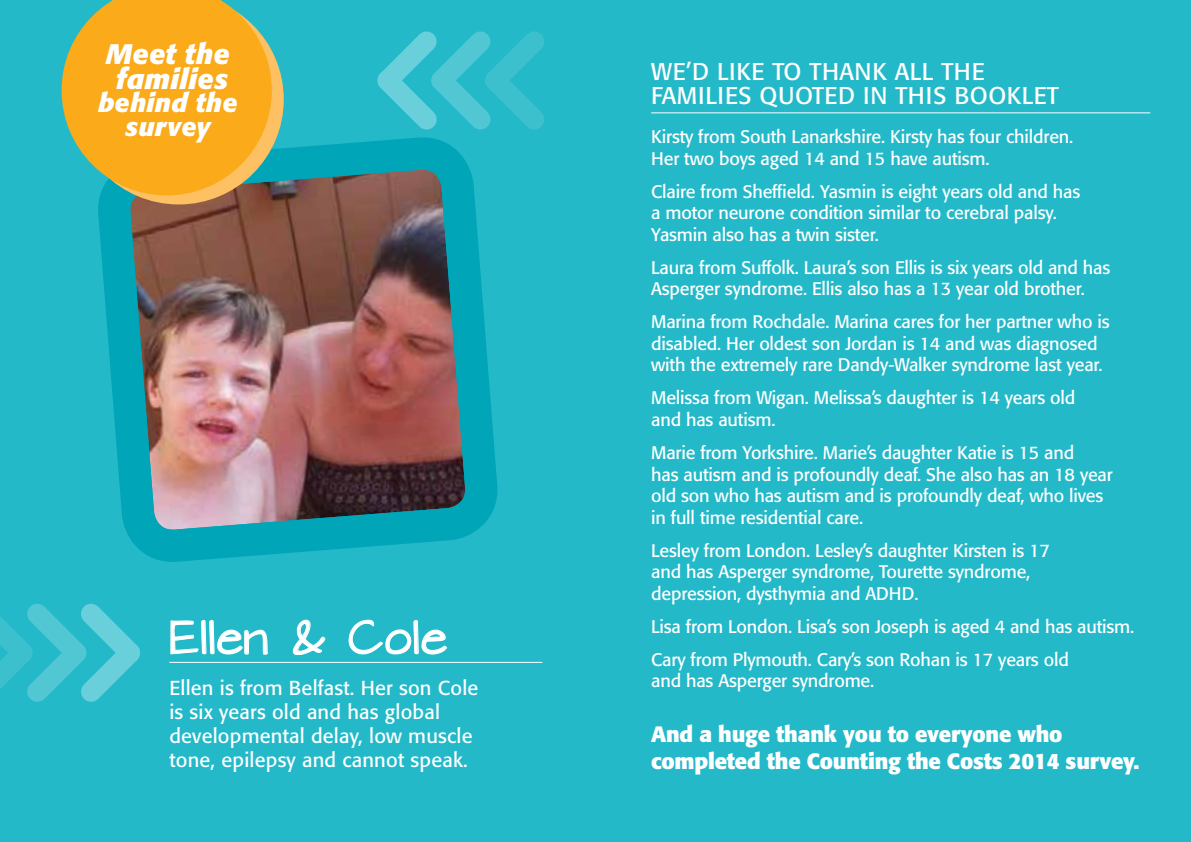
<style>
.page{position:relative;width:1191px;height:842px;background:#24b9c9}
.page>*{position:absolute;margin:0;border:0;box-sizing:border-box;transform-origin:0 0}
.t1{font:40px "Architects Daughter";color:#fff}
.t2{font:italic 700 28px/25.6px "Formata BQ";letter-spacing:.01em;color:#fff;text-align:center}
.t3{font:italic 700 26px/23.2px "Formata BQ";letter-spacing:.01em;color:#fff;text-align:center}
.t4{font:24px/24px "Formata BQ";letter-spacing:.02em;color:#fff}
.t5{font:700 22px/26.4px "Formata BQ";letter-spacing:-.01em;color:#fff}
.t6{font:20px/24px "Formata BQ";letter-spacing:.01em;color:#fff}
.t7{font:18px/21.6px "Formata BQ";letter-spacing:-.01em;color:#fff}
</style>
<div class="page">
<img style="left:108px;top:138px;width:389px;height:423px">
<svg style="left:0;top:603px;width:140px;height:99px"></svg>
<svg style="left:377px;top:31px;width:167px;height:99px"></svg>
<hr style="left:169px;top:662px;width:373px;height:1px;background:#fff">
<svg style="left:170px;top:619px;width:98px;height:36px"></svg>
<svg style="left:293px;top:619px;width:33px;height:37px"></svg>
<svg style="left:348px;top:619px;width:99px;height:36px"></svg>
<hr style="left:651px;top:112px;width:499px;height:1px;background:#fff">
<svg style="left:98px;top:51px;width:186px;height:153px;background:#897"></svg>
<svg style="left:62px;top:0;width:210px;height:195px;background:#dcab33"></svg>
<h2 class="t2" style="left:106px;top:41px;width:125px">Meet the families</h2>
<h3 class="t3" style="left:98px;top:92px;width:141px">behind the survey</h3>
<h1 class="t1" style="left:169px;top:609px;width:279px">Ellen &amp; Cole</h1>
<p class="t6" style="left:169px;top:676px;width:310px">Ellen is from Belfast. Her son Cole is six years old and has global developmental delay, low muscle tone, epilepsy and cannot speak.</p>
<h3 class="t4" style="left:651px;top:60px;width:337px">We’d like to thank all the families quoted in this book</h3>
<h3 class="t4" style="left:1021px;top:84px;width:38px">let</h3>
<p class="t7" style="left:651px;top:126px;width:424px">Kirsty from South Lanarkshire. Kirsty has four children.<br>Her two boys aged 14 and 15 have autism.</p>
<p class="t7" style="left:651px;top:180px;width:430px">Claire from Sheffield. Yasmin is eight years old and has a motor neurone condition similar to cerebral palsy.<br>Yasmin also has a twin sister.</p>
<p class="t7" style="left:651px;top:256px;width:460px">Laura from Suffolk. Laura’s son Ellis is six years old and has<br>Asperger syndrome. Ellis also has a 13 year old brother.</p>
<p class="t7" style="left:651px;top:311px;width:460px">Marina from Rochdale. Marina cares for her partner who is disabled. Her oldest son Jordan is 14 and was diagnosed with the extremely rare Dandy-Walker syndrome last year.</p>
<p class="t7" style="left:651px;top:387px;width:425px">Melissa from Wigan. Melissa’s daughter is 14 years old and has autism.</p>
<p class="t7" style="left:651px;top:442px;width:463px">Marie from Yorkshire. Marie’s daughter Katie is 15 and<br>has autism and is profoundly deaf. She also has an 18 year old son who has autism and is profoundly deaf, who lives in full time residential care.</p>
<p class="t7" style="left:651px;top:539px;width:400px">Lesley from London. Lesley’s daughter Kirsten is 17 and has Asperger syndrome, Tourette syndrome, depression, dysthymia and ADHD</p>
<p class="t7" style="left:651px;top:577px;width:484px;line-height:33px;text-indent:263px">.<br>Lisa from London. Lisa’s son Joseph is aged 4 and has autism.<br>Cary from Plymouth. Cary’s son Rohan is 17 years old</p>
<p class="t7" style="left:651px;top:670px;width:225px">and has Asperger syndrome.</p>
<p class="t5" style="left:651px;top:721px;width:490px">And a huge thank you to everyone who completed the Counting the Costs 2014 survey.</p>
</div>
